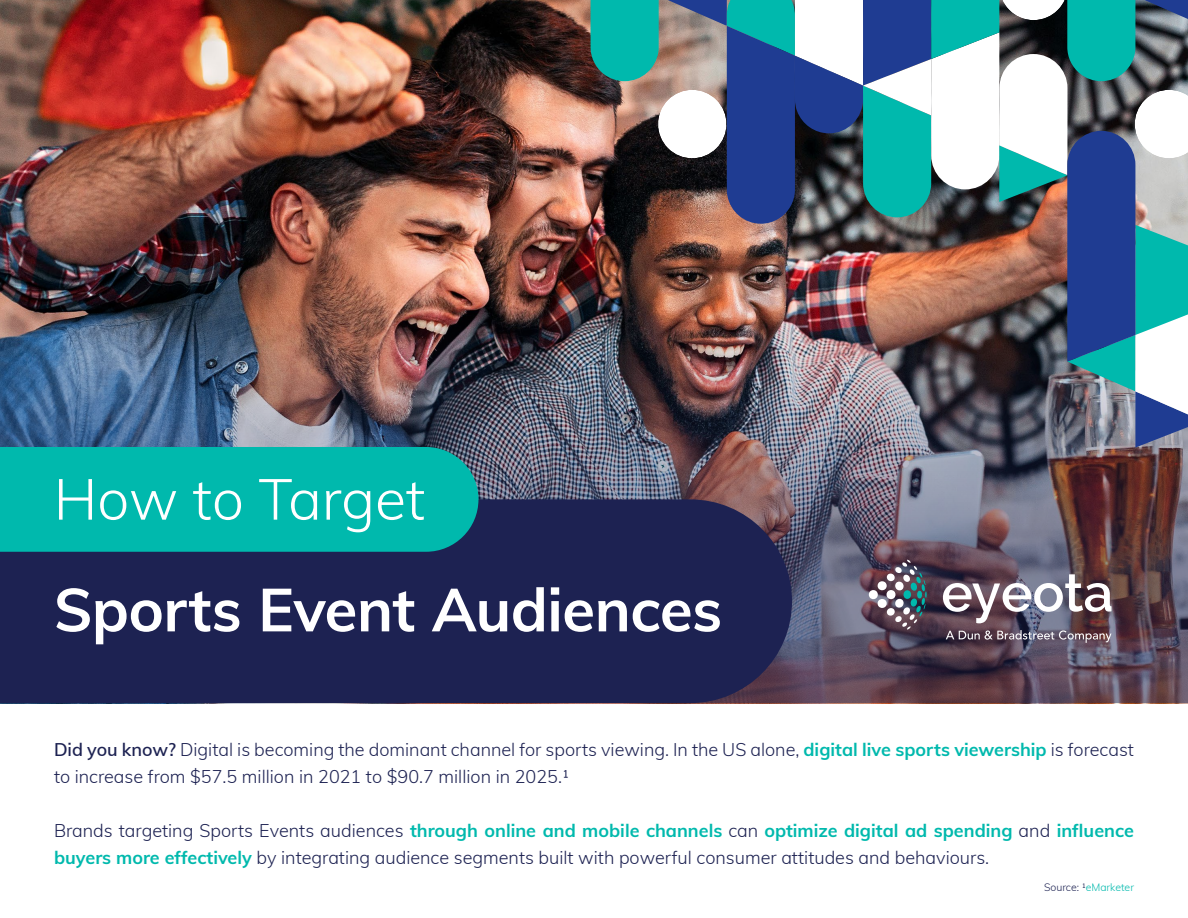
<style>
.page{position:relative;width:1188px;height:918px;background:#fff}
.page>*{position:absolute;margin:0;border:0;box-sizing:border-box;transform-origin:0 0}
.t1{font:700 60px "Muli";letter-spacing:-.01em;color:#fff}
.t2{font:300 57px "Muli";color:#fff}
.t3{font:300 18px/27px "Muli";color:#1d2252}
.t4{font:300 10.5px "Muli";color:#00b9ad}
.s1{font-weight:600}
.s2{font-weight:700;color:#00b9ad}
.s3{color:#1d2252}
</style>
<div class="page">
<img style="left:0;top:0;width:591px;height:241px">
<img style="left:0;top:241px;width:1188px;height:462px">
<div style="left:0;top:499px;width:792px;height:204px;background:#1d2252"></div>
<img style="left:591px;top:0;width:597px;height:448px">
<svg style="left:946px;top:630px;width:166px;height:13px"></svg>
<svg style="left:868px;top:560px;width:59px;height:70px"></svg>
<svg style="left:943px;top:574px;width:168px;height:49px"></svg>
<div style="left:0;top:447px;width:478px;height:105px;background:#00b9ad"></div>
<h2 class="t2" style="left:54px;top:458px;width:373px">How to Target</h2>
<h1 class="t1" style="left:54px;top:566px;width:670px">Sports Event Audiences</h1>
<p class="t3" style="left:54px;top:735px;width:1081px"><span class="s1">Did you know?</span> Digital is becoming the dominant channel for sports viewing. In the US alone, <span class="s2">digital live sports viewership</span> is forecast to increase from $57.5 million in 2021 to $90.7 million in 2025.1</p>
<p class="t3" style="left:54px;top:816px;width:1081px">Brands targeting Sports Events audiences <span class="s2">through online and mobile channels</span> can <span class="s2">optimize digital ad spending</span> and <span class="s2">influence buyers more effectively</span> by integrating audience segments built with powerful consumer attitudes and behaviours.</p>
<p class="t4" style="left:1044px;top:880px;width:91px"><span class="s3">Source: 1</span>eMarketer</p>
</div>
